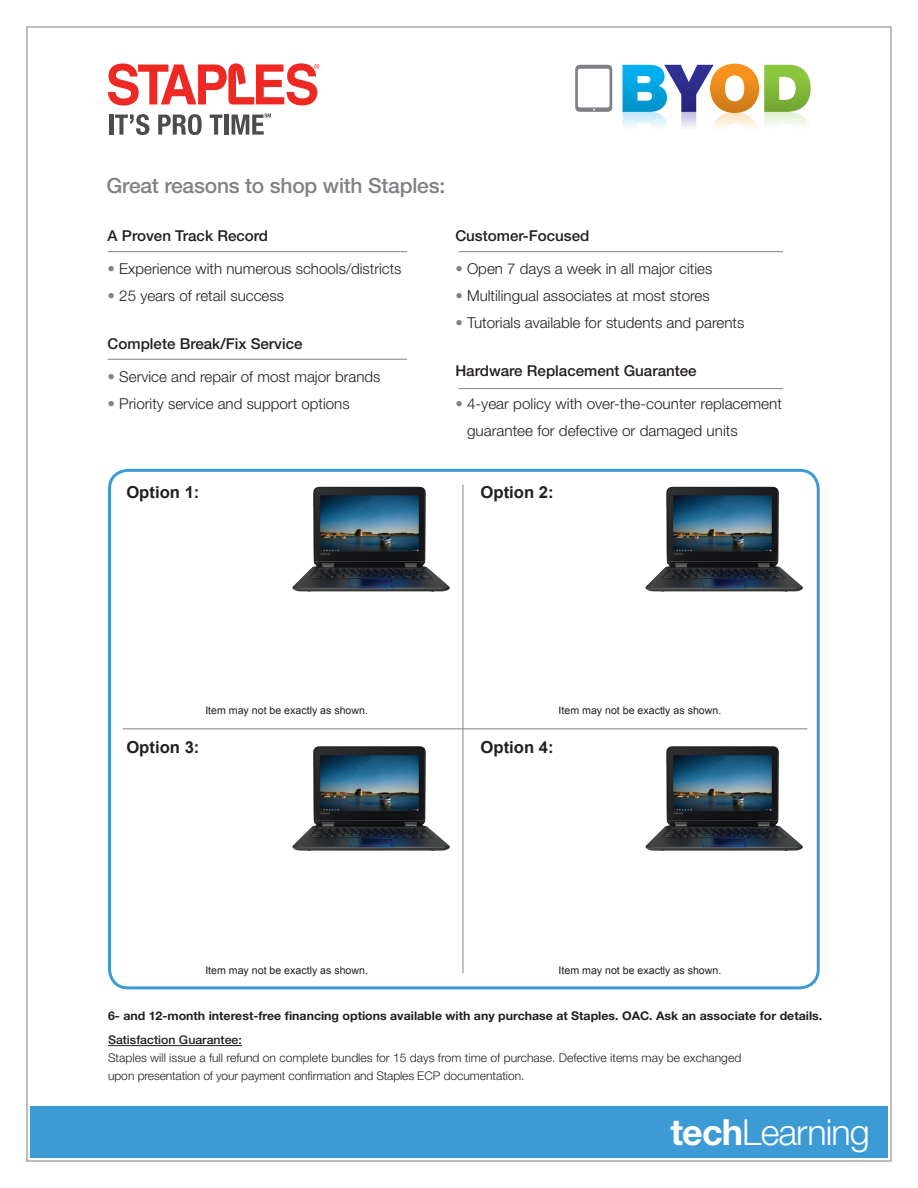
<style>
.page{position:relative;width:918px;height:1188px;background:#fff}
.page>*{position:absolute;margin:0;border:0;box-sizing:border-box;transform-origin:0 0}
.t1{font:300 36px "Helvetica Neue";letter-spacing:-.025em;color:#fff}
.t2{font:500 21px "Helvetica Neue";letter-spacing:-.01em;color:#808285}
.t3{font:700 16.5px "Arial";color:#231f20}
.t4{font:300 15px/27px "Helvetica Neue";color:#231f20}
.t5{font:500 15px "Helvetica Neue";color:#231f20}
.t6{font:300 12px/18px "Helvetica Neue";color:#231f20}
.t7{font:700 12px "Helvetica Neue";color:#231f20}
.t8{font:500 12px "Helvetica Neue";color:#231f20}
.t9{font:10.5px "Arial";color:#231f20}
.s1{color:#808285}
.s2{font-weight:700}
</style>
<div class="page">
<svg style="left:623px;top:64px;width:188px;height:64px"></svg>
<svg style="left:575px;top:65px;width:37px;height:47px"></svg>
<svg style="left:108px;top:63px;width:211px;height:43px"></svg>
<hr style="left:109px;top:115px;width:4px;height:20px;background:#4b4c4d">
<svg style="left:115px;top:114px;width:34px;height:21px"></svg>
<svg style="left:158px;top:114px;width:44px;height:21px"></svg>
<svg style="left:210px;top:115px;width:12px;height:20px"></svg>
<hr style="left:224px;top:115px;width:4px;height:20px;background:#4b4c4d">
<svg style="left:232px;top:113px;width:39px;height:22px"></svg>
<div style="left:30px;top:1106px;width:858px;height:52px;background:#3c9bd5"></div>
<hr style="left:108px;top:251px;width:299px;height:1px;background:#808285">
<hr style="left:459px;top:251px;width:324px;height:1px;background:#808285">
<hr style="left:108px;top:359px;width:299px;height:1px;background:#808285">
<hr style="left:459px;top:388px;width:324px;height:1px;background:#808285">
<div style="left:108px;top:469px;width:712px;height:520px;border:3px solid #3c9bd5;border-radius:19px"></div>
<hr style="left:463px;top:484px;width:1px;height:489px;background:#808285">
<hr style="left:123px;top:728px;width:684px;height:1px;background:#808285">
<img style="left:292px;top:487px;width:158px;height:105px">
<img style="left:292px;top:746px;width:158px;height:105px">
<img style="left:645px;top:487px;width:158px;height:105px">
<img style="left:645px;top:746px;width:158px;height:105px">
<hr style="left:108px;top:1045px;width:134px;height:1px;background:#231f20">
<h2 class="t2" style="left:106px;top:173px;width:340px">Great reasons to shop with Staples:</h2>
<p class="t5" style="left:108px;top:226px;width:162px">A Proven Track Record</p>
<p class="t4" style="left:108px;top:255px;width:295px"><span class="s1">•</span> Experience with numerous schools/districts</p>
<p class="t4" style="left:108px;top:282px;width:178px"><span class="s1">•</span> 25 years of retail success</p>
<p class="t5" style="left:108px;top:334px;width:197px">Complete Break/Fix Service</p>
<p class="t4" style="left:108px;top:363px;width:274px"><span class="s1">•</span> Service and repair of most major brands</p>
<p class="t4" style="left:108px;top:390px;width:244px"><span class="s1">•</span> Priority service and support options</p>
<p class="t5" style="left:455px;top:226px;width:136px">Customer-Focused</p>
<p class="t4" style="left:455px;top:255px;width:258px"><span class="s1">•</span> Open 7 days a week in all major cities</p>
<p class="t4" style="left:455px;top:282px;width:256px"><span class="s1">•</span> Multilingual associates at most stores</p>
<p class="t4" style="left:455px;top:309px;width:290px"><span class="s1">•</span> Tutorials available for students and parents</p>
<p class="t5" style="left:455px;top:361px;width:243px">Hardware Replacement Guarantee</p>
<p class="t4" style="left:467px;top:390px;width:316px;text-indent:-12px"><span class="s1">•</span> 4-year policy with over-the-counter replacement guarantee for defective or damaged units</p>
<p class="t3" style="left:126px;top:483px;width:75px">Option 1:</p>
<p class="t3" style="left:481px;top:483px;width:75px">Option 2:</p>
<p class="t9" style="left:205px;top:705px;width:164px">Item may not be exactly as shown.</p>
<p class="t3" style="left:126px;top:738px;width:75px">Option 3:</p>
<p class="t9" style="left:559px;top:705px;width:164px">Item may not be exactly as shown.</p>
<p class="t3" style="left:481px;top:738px;width:75px">Option 4:</p>
<p class="t9" style="left:559px;top:964px;width:164px">Item may not be exactly as shown.</p>
<p class="t7" style="left:108px;top:1008px;width:716px">6- and 12-month interest-free financing options available with any purchase at Staples. OAC. Ask an associate for details.</p>
<p class="t8" style="left:108px;top:1033px;width:135px">Satisfaction Guarantee:</p>
<p class="t6" style="left:108px;top:1049px;width:635px">Staples will issue a full refund on complete bundles for 15 days from time of purchase. Defective items may be exchanged upon presentation of your payment confirmation and Staples ECP documentation.</p>
<p class="t9" style="left:205px;top:964px;width:164px">Item may not be exactly as shown.</p>
<h1 class="t1" style="left:671px;top:1111px;width:201px"><span class="s2">tech</span>Learning</h1>
</div>
